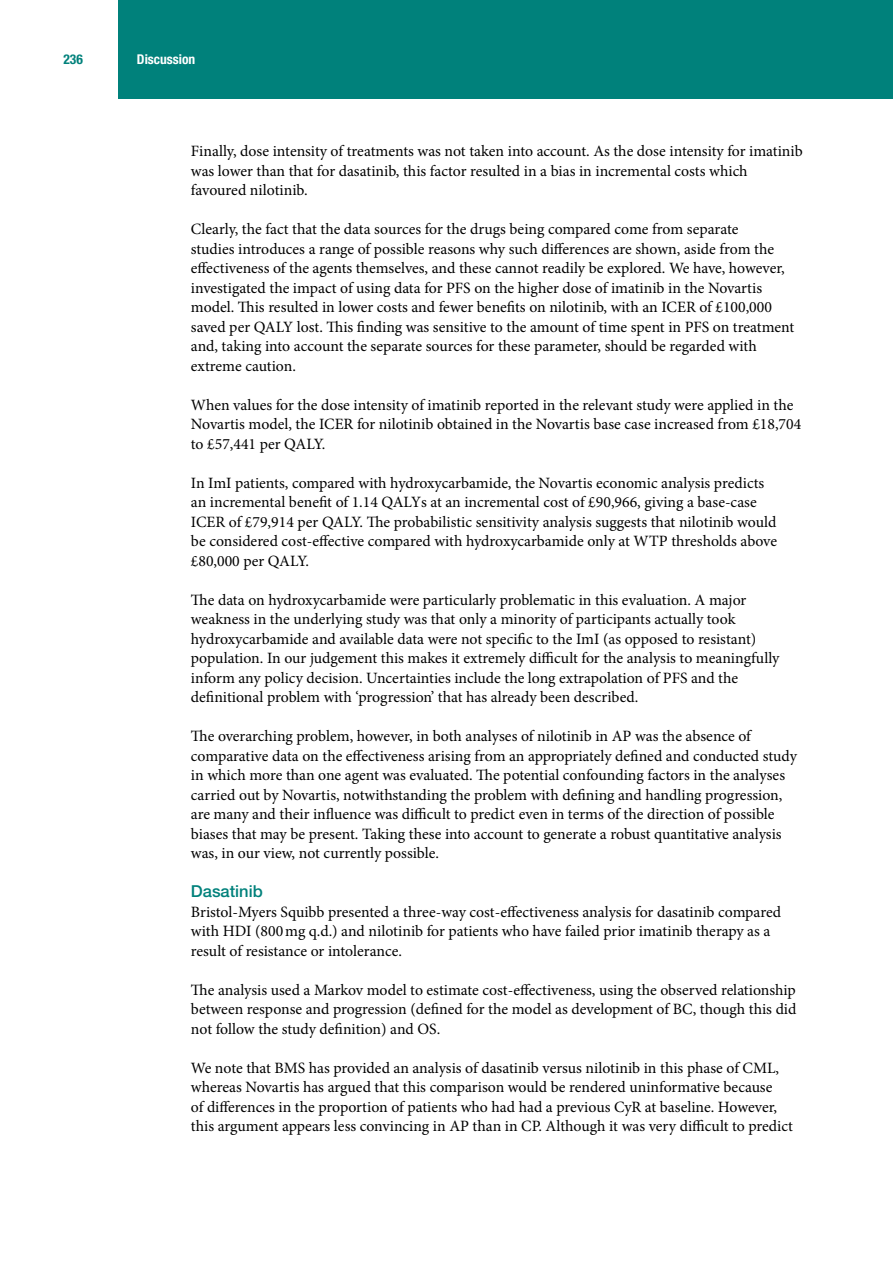
<style>
.page{position:relative;width:893px;height:1263px;background:#fff}
.page>*{position:absolute;margin:0;border:0;box-sizing:border-box;transform-origin:0 0}
.t1{font:500 16.5px "Helvetica Neue LT Pro";color:#00817b}
.t2{font:15.75px/19.5px "Minion Pro";color:#000}
.t3{font:700 condensed 13.5px "Helvetica Neue LT Pro";color:#fff}
.t4{font:700 condensed 13.5px "Helvetica Neue LT Pro";color:#00817b}
</style>
<div class="page">
<div style="left:119px;top:0;width:774px;height:99px;background:#00817b"></div>
<p class="t4" style="left:63px;top:51px;width:21px">236</p>
<p class="t3" style="left:137px;top:51px;width:60px">Discussion</p>
<p class="t2" style="left:191px;top:141px;width:613px">Finally, dose intensity of treatments was not taken into account. As the dose intensity for imatinib was lower than that for dasatinib, this factor resulted in a bias in incremental costs which favoured nilotinib.</p>
<p class="t2" style="left:191px;top:219px;width:605px">Clearly, the fact that the data sources for the drugs being compared come from separate<br>studies introduces a range of possible reasons why such differences are shown, aside from the effectiveness of the agents themselves, and these cannot readily be explored. We have, however, investigated the impact of using data for PFS on the higher dose of imatinib in the Novartis model. This resulted in lower costs and fewer benefits on nilotinib, with an ICER of £100,000 saved per QALY lost. This finding was sensitive to the amount of time spent in PFS on treatment and, taking into account the separate sources for these parameter, should be regarded with extreme caution.</p>
<p class="t2" style="left:191px;top:395px;width:612px">When values for the dose intensity of imatinib reported in the relevant study were applied in the<br>Novartis model, the ICER for nilotinib obtained in the Novartis base case increased from £18,704 to £57,441 per QALY.</p>
<p class="t2" style="left:191px;top:473px;width:588px">In ImI patients, compared with hydroxycarbamide, the Novartis economic analysis predicts an incremental benefit of 1.14 QALYs at an incremental cost of £90,966, giving a base-case ICER of £79,914 per QALY. The probabilistic sensitivity analysis suggests that nilotinib would be considered cost-effective compared with hydroxycarbamide only at WTP thresholds above £80,000 per QALY.</p>
<p class="t2" style="left:191px;top:590px;width:590px">The data on hydroxycarbamide were particularly problematic in this evaluation. A major weakness in the underlying study was that only a minority of participants actually took hydroxycarbamide and available data were not specific to the ImI (as opposed to resistant) population. In our judgement this makes it extremely difficult for the analysis to meaningfully inform any policy decision. Uncertainties include the long extrapolation of PFS and the definitional problem with ‘progression’ that has already been described.</p>
<p class="t2" style="left:191px;top:726px;width:608px">The overarching problem, however, in both analyses of nilotinib in AP was the absence of comparative data on the effectiveness arising from an appropriately defined and conducted study in which more than one agent was evaluated. The potential confounding factors in the analyses carried out by Novartis, notwithstanding the problem with defining and handling progression, are many and their influence was difficult to predict even in terms of the direction of possible biases that may be present. Taking these into account to generate a robust quantitative analysis was, in our view, not currently possible.</p>
<p class="t1" style="left:191px;top:881px;width:73px">Dasatinib</p>
<p class="t2" style="left:191px;top:902px;width:592px">Bristol-Myers Squibb presented a three-way cost-effectiveness analysis for dasatinib compared with HDI (800mg q.d.) and nilotinib for patients who have failed prior imatinib therapy as a result of resistance or intolerance.</p>
<p class="t2" style="left:191px;top:980px;width:607px;text-align:justify">The analysis used a Markov model to estimate cost-effectiveness, using the observed relationship between response and progression (defined for the model as development of BC, though this did not follow the study definition) and OS.</p>
<p class="t2" style="left:191px;top:1058px;width:604px">We note that BMS has provided an analysis of dasatinib versus nilotinib in this phase of CML, whereas Novartis has argued that this comparison would be rendered uninformative because<br>of differences in the proportion of patients who had had a previous CyR at baseline. However, this argument appears less convincing in AP than in CP. Although it was very difficult to predict</p>
</div>
